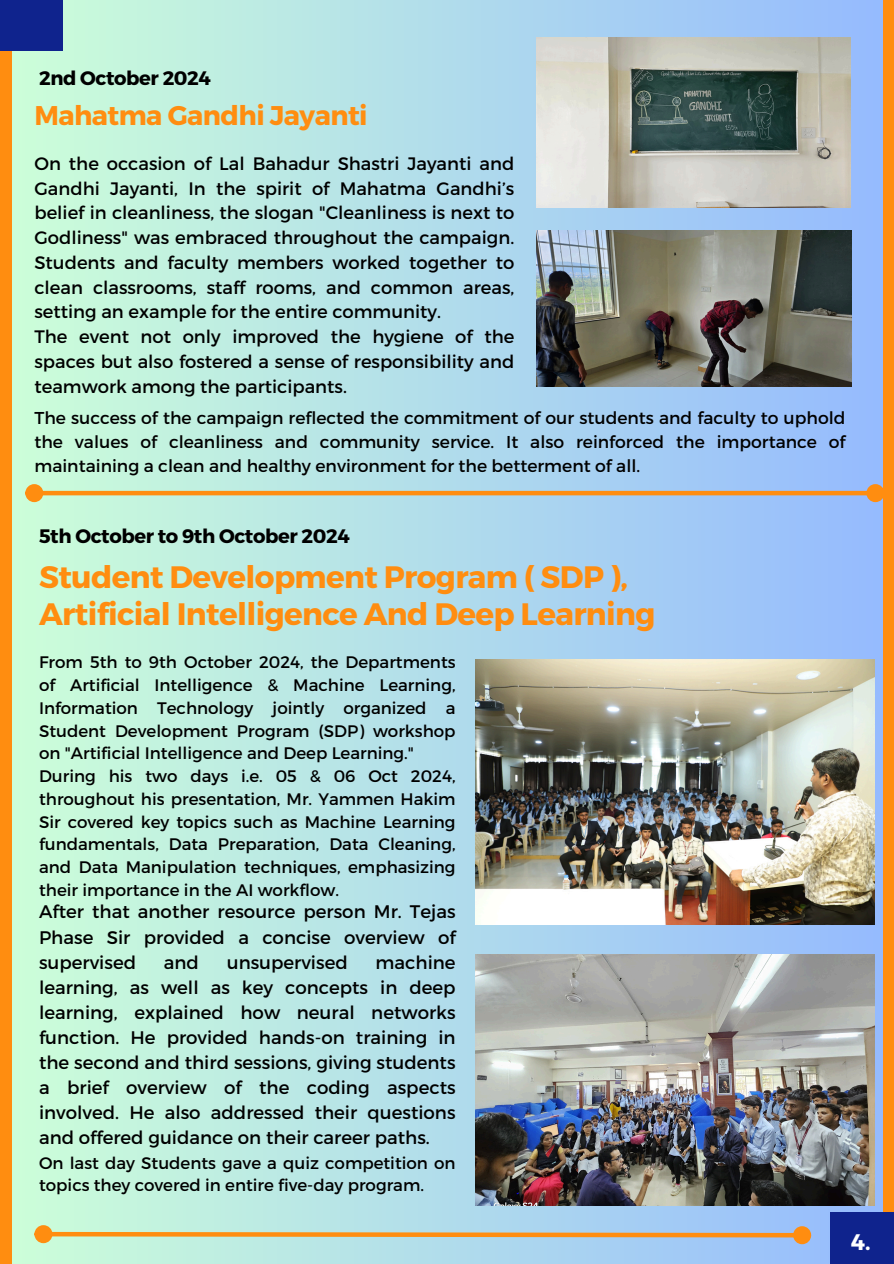
<style>
.page{position:relative;width:894px;height:1264px;background:#fff}
.page>*{position:absolute;margin:0;border:0;box-sizing:border-box;transform-origin:0 0}
.t1{font:700 30.9px/37.2px "Montserrat";letter-spacing:-.02em;color:#ff8d10}
.t2{font:700 27px "Montserrat";letter-spacing:-.02em;color:#ff8d10}
.t3{font:700 22.5px "Montserrat";color:#fff}
.t4{font:700 19.5px "Montserrat";letter-spacing:-.02em;color:#000}
.t5{font:18.15px/25px "Montserrat";color:#000;text-align:justify}
.t6{font:18px/24.8px "Montserrat";color:#000}
.t7{font:17.25px/23.5px "Montserrat";color:#000;text-align:justify}
.t8{font:16.65px/22.8px "Montserrat";color:#000}
</style>
<div class="page">
<div style="left:0;top:0;width:893px;height:1263px;background:linear-gradient(to right,#cdffd9,#94b8fc)"></div>
<svg style="left:51px;top:1229px;width:743px;height:10px;background:#d4b987"></svg>
<div style="left:37px;top:1227px;width:13px;height:13px;background:#ff8d10;border-radius:50%"></div>
<div style="left:34px;top:1225px;width:18px;height:18px;border:5px solid #ff8d10;border-radius:50%"></div>
<div style="left:795px;top:1228px;width:13px;height:13px;background:#ff8d10;border-radius:50%"></div>
<div style="left:792px;top:1226px;width:18px;height:18px;border:5px solid #ff8d10;border-radius:50%"></div>
<div style="left:0;top:1px;width:12px;height:1262px;background:#ff8d10"></div>
<img style="left:475px;top:659px;width:398px;height:265px">
<img style="left:475px;top:954px;width:398px;height:251px">
<hr style="left:42px;top:491px;width:825px;height:4px;background:#ff8d10">
<div style="left:28px;top:486px;width:13px;height:14px;background:#ff8d10;border-radius:50%"></div>
<div style="left:25px;top:484px;width:18px;height:18px;border:4px solid #ff8d10;border-radius:50%"></div>
<div style="left:868px;top:486px;width:13px;height:14px;background:#ff8d10;border-radius:50%"></div>
<div style="left:866px;top:484px;width:18px;height:18px;border:4px solid #ff8d10;border-radius:50%"></div>
<img style="left:536px;top:230px;width:314px;height:156px">
<img style="left:536px;top:37px;width:314px;height:170px">
<div style="left:0;top:0;width:63px;height:50px;background:#0f238d"></div>
<div style="left:883px;top:0;width:10px;height:1263px;background:#ff8d10"></div>
<div style="left:829px;top:1212px;width:64px;height:51px;background:#0f238d"></div>
<h4 class="t4" style="left:39px;top:65px;width:173px">2nd October 2024</h4>
<p class="t2" style="left:34px;top:98px;width:334px">Mahatma Gandhi Jayanti</p>
<p class="t6" style="left:34px;top:150px;width:481px">On the occasion of Lal Bahadur Shastri Jayanti and Gandhi Jayanti, In the spirit of Mahatma Gandhi’s belief in cleanliness, the slogan "Cleanliness is next to Godliness" was embraced throughout the campaign.<br>Students and faculty members worked together to clean classrooms, staff rooms, and common areas, setting an example for the entire community.<br>The event not only improved the hygiene of the spaces but also fostered a sense of responsibility and teamwork among the participants.</p>
<h5 class="t7" style="left:34px;top:405px;width:812px">The success of the campaign reflected the commitment of our students and faculty to uphold the values of cleanliness and community service. It also reinforced the importance of maintaining a clean and healthy environment for the betterment of all.</h5>
<h4 class="t4" style="left:39px;top:523px;width:312px">5th October to 9th October 2024</h4>
<h2 class="t1" style="left:39px;top:556px;width:617px">Student Development Program ( SDP ),<br>Artificial Intelligence And Deep Learning</h2>
<p class="t8" style="left:39px;top:650px;width:418px">From 5th to 9th October 2024, the Departments of Artificial Intelligence &amp; Machine Learning, Information Technology jointly organized a Student Development Program (SDP) workshop on "Artificial Intelligence and Deep Learning." During his two days i.e. 05 &amp; 06 Oct 2024, throughout his presentation, Mr. Yammen Hakim Sir covered key topics such as Machine Learning fundamentals, Data Preparation, Data Cleaning, and Data Manipulation techniques, emphasizing their importance in the AI workflow.</p>
<p class="t5" style="left:39px;top:898px;width:418px">After that another resource person Mr. Tejas Phase Sir provided a concise overview of supervised</p>
<p class="t5" style="left:39px;top:948px;width:418px;text-indent:336px">machine learning, as well as key concepts in deep learning, explained how neural networks function. He provided hands-on training in the second and third sessions, giving students a brief overview of the coding aspects involved. He also addressed their questions and offered guidance on their career paths.</p>
<p class="t8" style="left:39px;top:1150px;width:418px">On last day Students gave a quiz competition on topics they covered in entire five-day program.</p>
<p class="t5" style="left:164px;top:948px;width:37px">and</p>
<p class="t5" style="left:227px;top:948px;width:122px">unsupervised</p>
<h1 class="t3" style="left:850px;top:1227px;width:21px">4.</h1>
</div>
